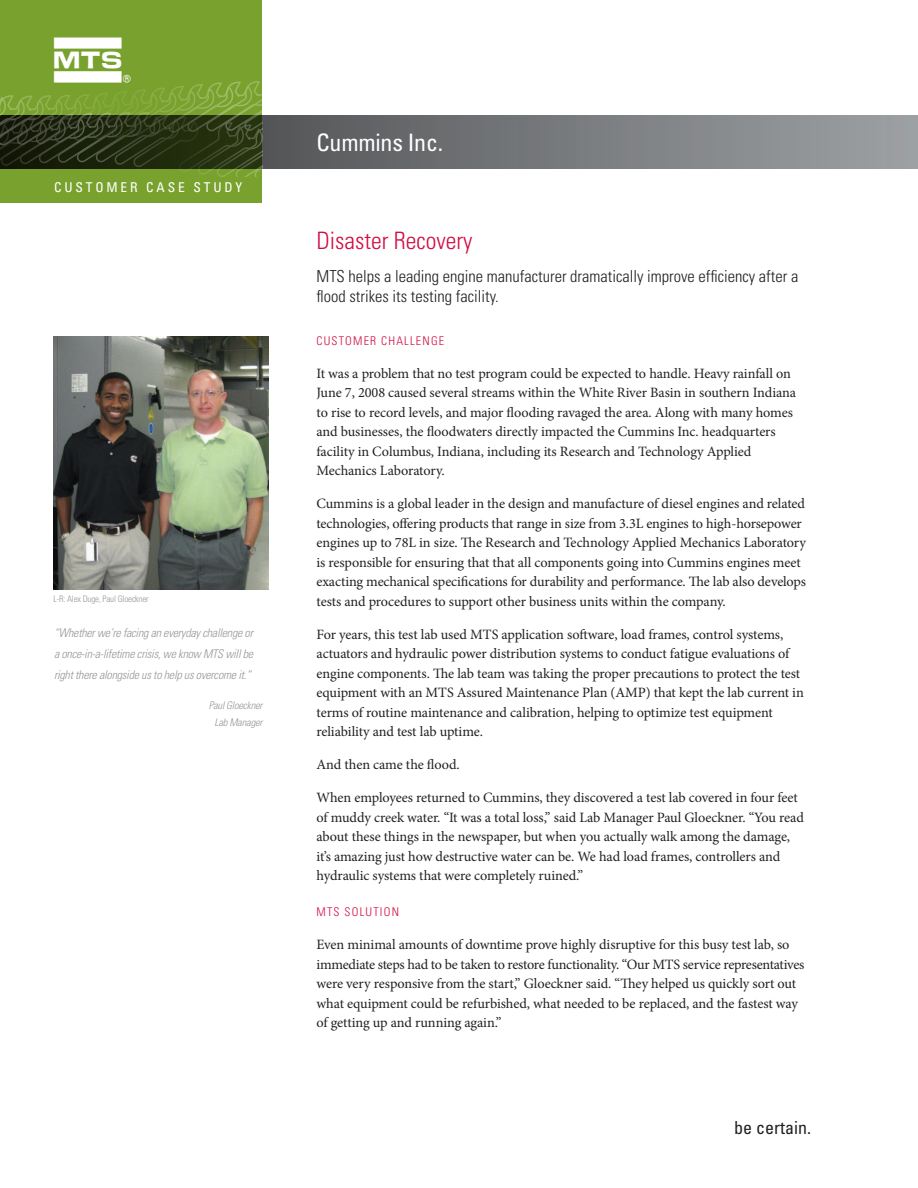
<style>
.page{position:relative;width:918px;height:1188px;background:#fff}
.page>*{position:absolute;margin:0;border:0;box-sizing:border-box;transform-origin:0 0}
.t1{font:45px "MTS Systems Systems Corporation";color:#fff}
.RED_HEADLINE{font:300 condensed 24px "Univers";color:#d20d44}
.WHITE_HEADLINE{font:condensed 24px "Univers";letter-spacing:-.01em;color:#fff}
.MTS_be_certain{font:condensed 18px "Univers";color:#231f20}
.INTRO_TEXT{font:300 condensed 16.5px/19.8px "Univers";color:#231f20}
.BODY_COPY2{font:14.25px/19.5px "Minion Pro";letter-spacing:-.01em;color:#231f20}
.SUBHEADS2{font:condensed 13.5px "Univers";letter-spacing:.21em;color:#fff}
.QUOTE_TEXT{font:italic 300 condensed 12px/21px "Univers";letter-spacing:-.02em;color:#96989b;text-align:justify}
.SUBHEADS2-2{font:300 condensed 12px "Univers";letter-spacing:.1em;color:#d20d44}
.QUOTE_NAME{font:italic 300 condensed 10.5px/16.5px "Univers";letter-spacing:-.02em;color:#96989b;text-align:center}
.QUOTE_NAME-2{font:300 condensed 9px "Univers";letter-spacing:-.02em;color:#96989b}
</style>
<div class="page">
<svg style="left:262px;top:116px;width:656px;height:52px;background:#797c7e"></svg>
<div style="left:0;top:0;width:262px;height:203px;background:#78a22d"></div>
<svg style="left:0;top:81px;width:262px;height:96px"></svg>
<img style="left:53px;top:337px;width:216px;height:252px">
<p class="t1" style="left:54px;top:38px;width:80px">l</p>
<p class="SUBHEADS2" style="left:54px;top:179px;width:190px">CUSTOMER CASE STUDY</p>
<p class="QUOTE_NAME-2" style="left:54px;top:594px;width:97px">L-R: Alex Duge, Paul Gloeckner</p>
<p class="QUOTE_TEXT" style="left:54px;top:623px;width:201px">“Whether we’re facing an everyday challenge or a once-in-a-lifetime crisis, we know MTS will be right there alongside us to help us overcome it.”</p>
<p class="QUOTE_NAME" style="left:209px;top:697px;width:55px">Paul Gloeckner<br>Lab Manager</p>
<p class="WHITE_HEADLINE" style="left:316px;top:127px;width:128px">Cummins Inc.</p>
<p class="RED_HEADLINE" style="left:316px;top:226px;width:157px">Disaster Recovery</p>
<p class="INTRO_TEXT" style="left:316px;top:266px;width:483px">MTS helps a leading engine manufacturer dramatically improve efficiency after a flood strikes its testing facility.</p>
<p class="SUBHEADS2-2" style="left:316px;top:334px;width:129px">CUSTOMER CHALLENGE</p>
<p class="BODY_COPY2" style="left:316px;top:364px;width:481px">It was a problem that no test program could be expected to handle. Heavy rainfall on June 7, 2008 caused several streams within the White River Basin in southern Indiana to rise to record levels, and major flooding ravaged the area. Along with many homes and businesses, the floodwaters directly impacted the Cummins Inc. headquarters facility in Columbus, Indiana, including its Research and Technology Applied Mechanics Laboratory.</p>
<p class="BODY_COPY2" style="left:316px;top:494px;width:491px">Cummins is a global leader in the design and manufacture of diesel engines and related technologies, offering products that range in size from 3.3L engines to high-horsepower engines up to 78L in size. The Research and Technology Applied Mechanics Laboratory is responsible for ensuring that that all components going into Cummins engines meet exacting mechanical specifications for durability and performance. The lab also develops tests and procedures to support other business units within the company.</p>
<p class="BODY_COPY2" style="left:316px;top:625px;width:489px">For years, this test lab used MTS application software, load frames, control systems, actuators and hydraulic power distribution systems to conduct fatigue evaluations of engine components. The lab team was taking the proper precautions to protect the test equipment with an MTS Assured Maintenance Plan (AMP) that kept the lab current in terms of routine maintenance and calibration, helping to optimize test equipment reliability and test lab uptime.</p>
<p class="BODY_COPY2" style="left:316px;top:755px;width:145px">And then came the flood.</p>
<p class="BODY_COPY2" style="left:316px;top:788px;width:489px">When employees returned to Cummins, they discovered a test lab covered in four feet of muddy creek water. “It was a total loss,” said Lab Manager Paul Gloeckner. “You read about these things in the newspaper, but when you actually walk among the damage, it’s amazing just how destructive water can be. We had load frames, controllers and hydraulic systems that were completely ruined.”</p>
<p class="SUBHEADS2-2" style="left:316px;top:905px;width:84px">MTS SOLUTION</p>
<p class="BODY_COPY2" style="left:316px;top:935px;width:489px">Even minimal amounts of downtime prove highly disruptive for this busy test lab, so immediate steps had to be taken to restore functionality. “Our MTS service representatives were very responsive from the start,” Gloeckner said. “They helped us quickly sort out what equipment could be refurbished, what needed to be replaced, and the fastest way of getting up and running again.”</p>
<p class="MTS_be_certain" style="left:734px;top:1116px;width:78px">be certain.</p>
</div>
